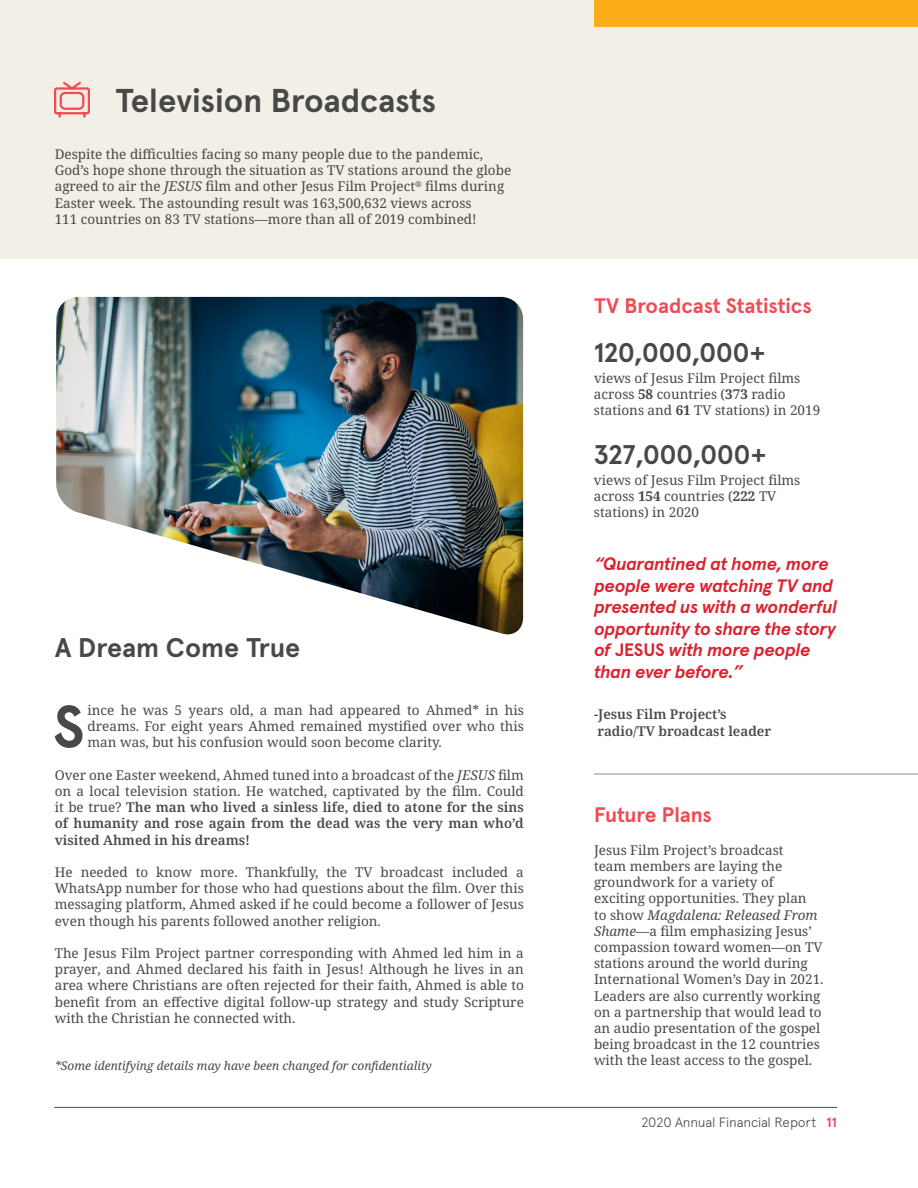
<style>
.page{position:relative;width:918px;height:1188px;background:#fff}
.page>*{position:absolute;margin:0;border:0;box-sizing:border-box;transform-origin:0 0}
.t1{font:700 59.85px "Apercu Pro";color:#494846}
.t2{font:700 33px "Apercu Pro";letter-spacing:-.005em;color:#494846}
.t3{font:700 27px "Apercu Pro";color:#494846}
.t4{font:700 21px "Apercu Pro";letter-spacing:-.005em;color:#ef4b55}
.t5{font:italic 700 18px/21.6px "Apercu Pro";letter-spacing:-.02em;color:#db2230}
.t6{font:13.5px/16.2px "Noto Serif";color:#494846}
.t7{font:600 13.5px "Noto Serif";color:#494846}
.t8{font:300 13.5px "Apercu Pro";letter-spacing:-.02em;color:#494846}
.t9{font:italic 12px "Noto Serif";color:#494846}
.s1{font-style:italic}
.s2{font-weight:600}
.s3{font-weight:700}
.s4{font-style:normal}
.s5{font-weight:700;color:#ef4b55}
</style>
<div class="page">
<hr style="left:54px;top:1107px;width:783px;height:1px;background:#494846">
<div style="left:0;top:0;width:918px;height:259px;background:#f1efe6"></div>
<div style="left:594px;top:0;width:324px;height:27px;background:#faad19"></div>
<hr style="left:594px;top:773px;width:324px;height:2px;background:#b1b4b5">
<svg style="left:54px;top:81px;width:36px;height:37px"></svg>
<img style="left:56px;top:297px;width:467px;height:338px">
<p class="t2" style="left:116px;top:75px;width:322px">Television Broadcasts</p>
<p class="t6" style="left:55px;top:146px;width:458px">Despite the difficulties facing so many people due to the pandemic, God’s hope shone through the situation as TV stations around the globe agreed to air the <span class="s1">JESUS</span> film and other Jesus Film Project<sup>®</sup> films during Easter week. The astounding result was 163,500,632 views across</p>
<p class="t6" style="left:55px;top:211px;width:423px">111 countries on 83 TV stations—more than all of 2019 combined!</p>
<p class="t3" style="left:55px;top:627px;width:247px">A Dream Come True</p>
<p class="t1" style="left:53px;top:680px;width:33px">S</p>
<p class="t6" style="left:88px;top:702px;width:438px;text-align:justify">ince he was 5 years old, a man had appeared to Ahmed* in his dreams. For eight years Ahmed remained mystified over who this man was, but his confusion would soon become clarity.</p>
<p class="t6" style="left:55px;top:767px;width:471px;text-align:justify">Over one Easter weekend, Ahmed tuned into a broadcast of the <span class="s1">JESUS</span> film on a local television station. He watched, captivated by the film. Could it be true? <span class="s2">The man who lived a sinless life, died to atone for the sins of humanity and rose again from the dead was the very man who’d visited Ahmed in his dreams!</span></p>
<p class="t6" style="left:55px;top:864px;width:471px;text-align:justify">He needed to know more. Thankfully, the TV broadcast included a WhatsApp number for those who had questions about the film. Over this messaging platform, Ahmed asked if he could become a follower of Jesus even though his parents followed another religion.</p>
<p class="t6" style="left:55px;top:945px;width:471px;text-align:justify">The Jesus Film Project partner corresponding with Ahmed led him in a prayer, and Ahmed declared his faith in Jesus! Although he lives in an area where Christians are often rejected for their faith, Ahmed is able to benefit from an effective digital follow-up strategy and study Scripture with the Christian he connected with.</p>
<p class="t9" style="left:55px;top:1057px;width:378px">*Some identifying details may have been changed for confidentiality</p>
<p class="t4" style="left:594px;top:290px;width:219px">TV Broadcast Statistics</p>
<p class="t3" style="left:594px;top:332px;width:173px">120,000,000+</p>
<p class="t6" style="left:594px;top:371px;width:208px">views of Jesus Film Project films</p>
<p class="t6" style="left:594px;top:387px;width:228px">across <span class="s3">58</span> countries (<span class="s3">373</span> radio stations and <span class="s3">61</span> TV stations) in 2019</p>
<p class="t3" style="left:594px;top:434px;width:174px">327,000,000+</p>
<p class="t6" style="left:594px;top:473px;width:208px">views of Jesus Film Project films</p>
<p class="t6" style="left:594px;top:489px;width:184px">across <span class="s3">154</span> countries (<span class="s3">222</span> TV stations) in 2020</p>
<p class="t5" style="left:594px;top:552px;width:245px">“Quarantined at home, more people were watching TV and presented us with a wonderful opportunity to share the story of <span class="s4">JESUS</span> with more people than ever before.”</p>
<p class="t7" style="left:594px;top:705px;width:134px">-Jesus Film Project’s</p>
<p class="t7" style="left:598px;top:721px;width:175px">radio/TV broadcast leader</p>
<p class="t4" style="left:594px;top:799px;width:119px">Future Plans</p>
<p class="t6" style="left:594px;top:842px;width:231px">Jesus Film Project’s broadcast<br>team members are laying the groundwork for a variety of exciting opportunities. They plan<br>to show <span class="s1">Magdalena: Released From Shame</span>—a film emphasizing Jesus’ compassion toward women—on TV stations around the world during International Women’s Day in 2021.<br>Leaders are also currently working on a partnership that would lead to an audio presentation of the gospel being broadcast in the 12 countries with the least access to the gospel.</p>
<p class="t8" style="left:641px;top:1113px;width:197px">2020 Annual Financial Report <span class="s5">11</span></p>
</div>
